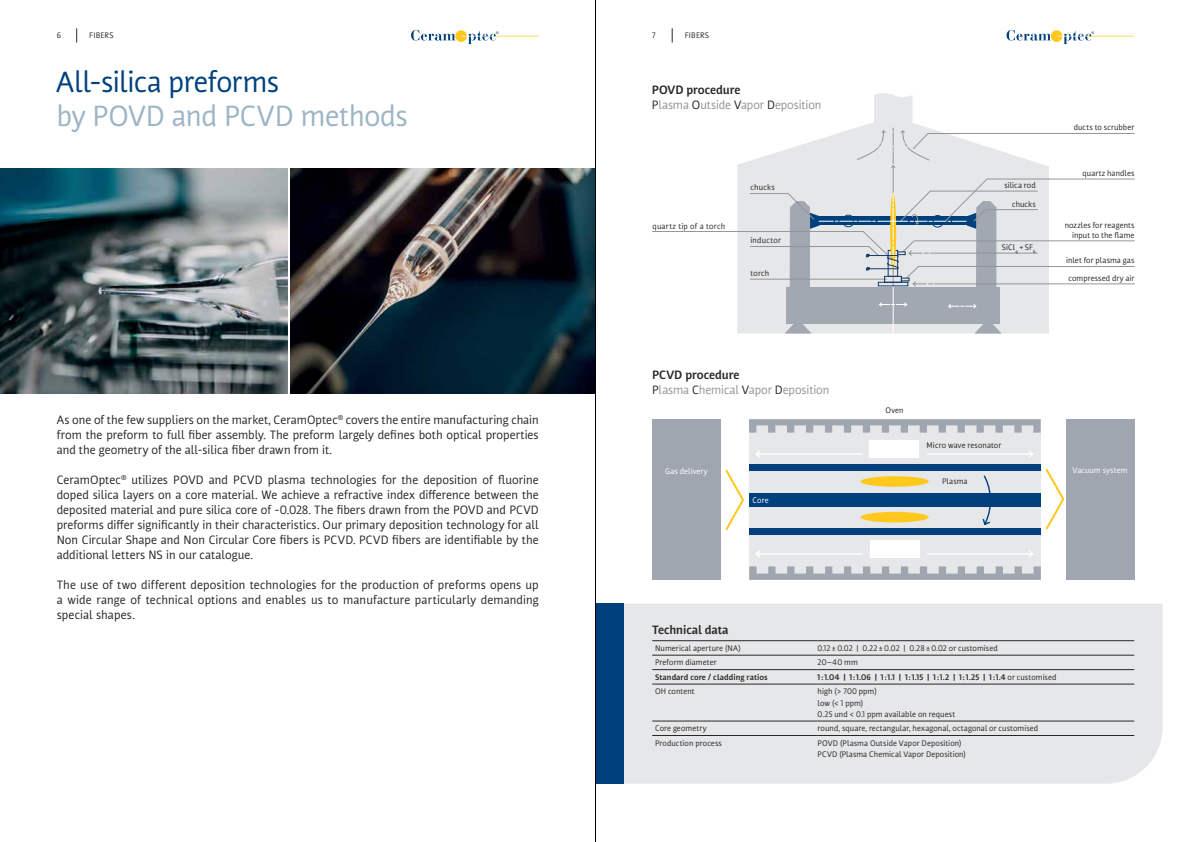
<style>
.page{position:relative;width:1191px;height:842px;background:#fff}
.page>*{position:absolute;margin:0;border:0;box-sizing:border-box;transform-origin:0 0}
.t1{font:29px "Nuvo Pro";letter-spacing:-.01em;color:#9db5c5}
.t2{font:29px "Nuvo Pro";letter-spacing:-.015em;color:#00417d}
.t3{font:12px/15px "Nuvo Pro";letter-spacing:.005em;color:#292829;text-align:justify}
.t4{font:12px/15px "Nuvo Pro";letter-spacing:-.01em;color:#939598}
.t5{font:700 12px "Nuvo Pro";letter-spacing:-.01em;color:#292829}
.t6{font:8px/11.2px "Nuvo Pro";letter-spacing:.01em;color:#292829}
.t7{font:700 8px "Nuvo Pro";letter-spacing:.01em;color:#292829}
.t8{font:8px "Nuvo Pro";letter-spacing:.01em;color:#fff}
.t9{font:8px "Nuvo Pro";letter-spacing:.03em;color:#292829}
.t10{font:8px "Nuvo Pro";letter-spacing:.035em;color:#292829}
.s1{font-weight:700;color:#292829}
.s2{color:#292829}
.s3{font-weight:400}
</style>
<div class="page">
<svg style="left:76px;top:28px;width:1px;height:15px"></svg>
<svg style="left:672px;top:28px;width:1px;height:15px"></svg>
<svg style="left:411px;top:30px;width:44px;height:11px"></svg>
<svg style="left:455px;top:30px;width:12px;height:12px"></svg>
<svg style="left:468px;top:31px;width:71px;height:13px"></svg>
<svg style="left:1006px;top:30px;width:44px;height:11px"></svg>
<svg style="left:1050px;top:30px;width:12px;height:12px"></svg>
<svg style="left:1063px;top:31px;width:71px;height:13px"></svg>
<svg style="left:737px;top:93px;width:312px;height:240px"></svg>
<div style="left:786px;top:287px;width:213px;height:37px;background:#a1a8b1"></div>
<svg style="left:974px;top:319px;width:27px;height:15px"></svg>
<svg style="left:784px;top:319px;width:27px;height:15px"></svg>
<hr style="left:893px;top:286px;width:1px;height:47px;background:#fff">
<svg style="left:879px;top:302px;width:28px;height:5px"></svg>
<svg style="left:948px;top:304px;width:28px;height:5px"></svg>
<svg style="left:652px;top:128px;width:483px;height:160px"></svg>
<div style="left:749px;top:419px;width:291px;height:161px;background:#e6e7e8"></div>
<svg style="left:749px;top:419px;width:291px;height:14px"></svg>
<svg style="left:749px;top:566px;width:291px;height:14px"></svg>
<div style="left:652px;top:419px;width:68px;height:160px;background:#9fa6b0"></div>
<div style="left:1065px;top:419px;width:69px;height:160px;background:#9fa6b0"></div>
<div style="left:870px;top:440px;width:49px;height:18px;background:#fff"></div>
<svg style="left:725px;top:449px;width:340px;height:110px"></svg>
<div style="left:624px;top:604px;width:538px;height:180px;background:#e6e7e8"></div>
<div style="left:595px;top:604px;width:29px;height:180px;background:#00417d"></div>
<hr style="left:652px;top:735px;width:165px;height:1px;background:#292829">
<hr style="left:817px;top:735px;width:317px;height:1px;background:#292829">
<hr style="left:652px;top:640px;width:165px;height:1px;background:#292829">
<hr style="left:817px;top:640px;width:317px;height:1px;background:#292829">
<hr style="left:652px;top:655px;width:165px;height:1px;background:#292829">
<hr style="left:817px;top:655px;width:317px;height:1px;background:#292829">
<hr style="left:652px;top:669px;width:165px;height:1px;background:#292829">
<hr style="left:817px;top:669px;width:317px;height:1px;background:#292829">
<hr style="left:652px;top:684px;width:165px;height:1px;background:#292829">
<hr style="left:817px;top:684px;width:317px;height:1px;background:#292829">
<hr style="left:652px;top:721px;width:165px;height:1px;background:#292829">
<hr style="left:817px;top:721px;width:317px;height:1px;background:#292829">
<img style="left:0;top:169px;width:288px;height:225px">
<img style="left:291px;top:169px;width:304px;height:225px">
<hr style="left:595px;top:0;width:1px;height:842px;background:#000">
<p class="t6" style="left:57px;top:29px;width:6px">6</p>
<p class="t6" style="left:89px;top:29px;width:26px">FIBERS</p>
<p class="t6" style="left:652px;top:29px;width:5px">7</p>
<p class="t6" style="left:685px;top:29px;width:26px">FIBERS</p>
<h1 class="t2" style="left:56px;top:64px;width:224px">All-silica preforms</h1>
<h1 class="t1" style="left:56px;top:98px;width:353px">by POVD and PCVD methods</h1>
<p class="t4" style="left:652px;top:82px;width:171px"><span class="s1">POVD procedure<br></span><span class="s2">P</span>lasma <span class="s2">O</span>utside <span class="s2">V</span>apor <span class="s2">D</span>eposition</p>
<p class="t9" style="left:652px;top:221px;width:74px">quartz tip of a torch</p>
<p class="t6" style="left:750px;top:182px;width:26px">chucks</p>
<p class="t10" style="left:750px;top:236px;width:32px">inductor</p>
<p class="t6" style="left:750px;top:267px;width:21px">torch</p>
<p class="t4" style="left:652px;top:367px;width:179px"><span class="s1">PCVD procedure<br></span><span class="s2">P</span>lasma <span class="s2">C</span>hemical <span class="s2">V</span>apor <span class="s2">D</span>eposition</p>
<p class="t6" style="left:1004px;top:180px;width:33px">silica rod</p>
<p class="t6" style="left:1012px;top:198px;width:25px">chucks</p>
<p class="t6" style="left:1001px;top:242px;width:35px">SiCl<sub>4</sub> +SF<sub>6</sub></p>
<p class="t6" style="left:1073px;top:122px;width:62px">ducts to scrubber</p>
<p class="t6" style="left:1082px;top:167px;width:53px">quartz handles</p>
<p class="t6" style="left:1064px;top:220px;width:71px;line-height:10px;text-align:right">nozzles for reagents input to the flame</p>
<p class="t6" style="left:1066px;top:255px;width:70px">inlet for plasma gas</p>
<p class="t6" style="left:1068px;top:273px;width:68px">compressed dry air</p>
<p class="t3" style="left:57px;top:412px;width:483px">As one of the few suppliers on the market, CeramOptec<sup>®</sup> covers the entire manufacturing chain from the preform to full fiber assembly. The preform largely defines both optical properties and the geometry of the all-silica fiber drawn from it.</p>
<p class="t3" style="left:57px;top:472px;width:483px">CeramOptec<sup>®</sup> utilizes POVD and PCVD plasma technologies for the deposition of fluorine doped silica layers on a core material. We achieve a refractive index difference between the deposited material and pure silica core of -0.028. The fibers drawn from the POVD and PCVD preforms differ significantly in their characteristics. Our primary deposition technology for all Non Circular Shape and Non Circular Core fibers is PCVD. PCVD fibers are identifiable by the additional letters NS in our catalogue.</p>
<p class="t3" style="left:57px;top:577px;width:483px">The use of two different deposition technologies for the production of preforms opens up a wide range of technical options and enables us to manufacture particularly demanding special shapes.</p>
<p class="t6" style="left:885px;top:405px;width:20px">Oven</p>
<p class="t6" style="left:926px;top:440px;width:76px">Micro wave resonator</p>
<p class="t6" style="left:942px;top:476px;width:27px">Plasma</p>
<p class="t8" style="left:665px;top:466px;width:44px">Gas delivery</p>
<p class="t8" style="left:1072px;top:465px;width:56px">Vacuum system</p>
<p class="t8" style="left:752px;top:495px;width:18px">Core</p>
<p class="t5" style="left:652px;top:622px;width:78px">Technical data</p>
<p class="t6" style="left:655px;top:642px;width:87px">Numerical aperture (NA)</p>
<p class="t6" style="left:817px;top:642px;width:182px">0.12±0.02 | 0.22±0.02 | 0.28±0.02 or customised</p>
<p class="t6" style="left:655px;top:657px;width:63px">Preform diameter</p>
<p class="t6" style="left:817px;top:657px;width:42px">20–40 mm</p>
<p class="t7" style="left:655px;top:672px;width:114px">Standard core / cladding ratios</p>
<p class="t7" style="left:817px;top:672px;width:240px">1:1.04 | 1:1.06 | 1:1.1 | 1:1.15 | 1:1.2 | 1:1.25 | 1:1.4 <span class="s3">or customised</span></p>
<p class="t6" style="left:655px;top:686px;width:41px">OH content</p>
<p class="t6" style="left:817px;top:686px;width:139px">high (&gt; 700 ppm)<br>low (&lt; 1 ppm)<br>0.25 und &lt; 0.1 ppm available on request</p>
<p class="t6" style="left:655px;top:723px;width:53px">Core geometry</p>
<p class="t6" style="left:817px;top:723px;width:222px">round, square, rectangular, hexagonal, octagonal or customised</p>
<p class="t6" style="left:655px;top:737px;width:68px">Production process</p>
<p class="t6" style="left:817px;top:737px;width:150px">POVD (Plasma Outside Vapor Deposition)<br>PCVD (Plasma Chemical Vapor Deposition)</p>
</div>
